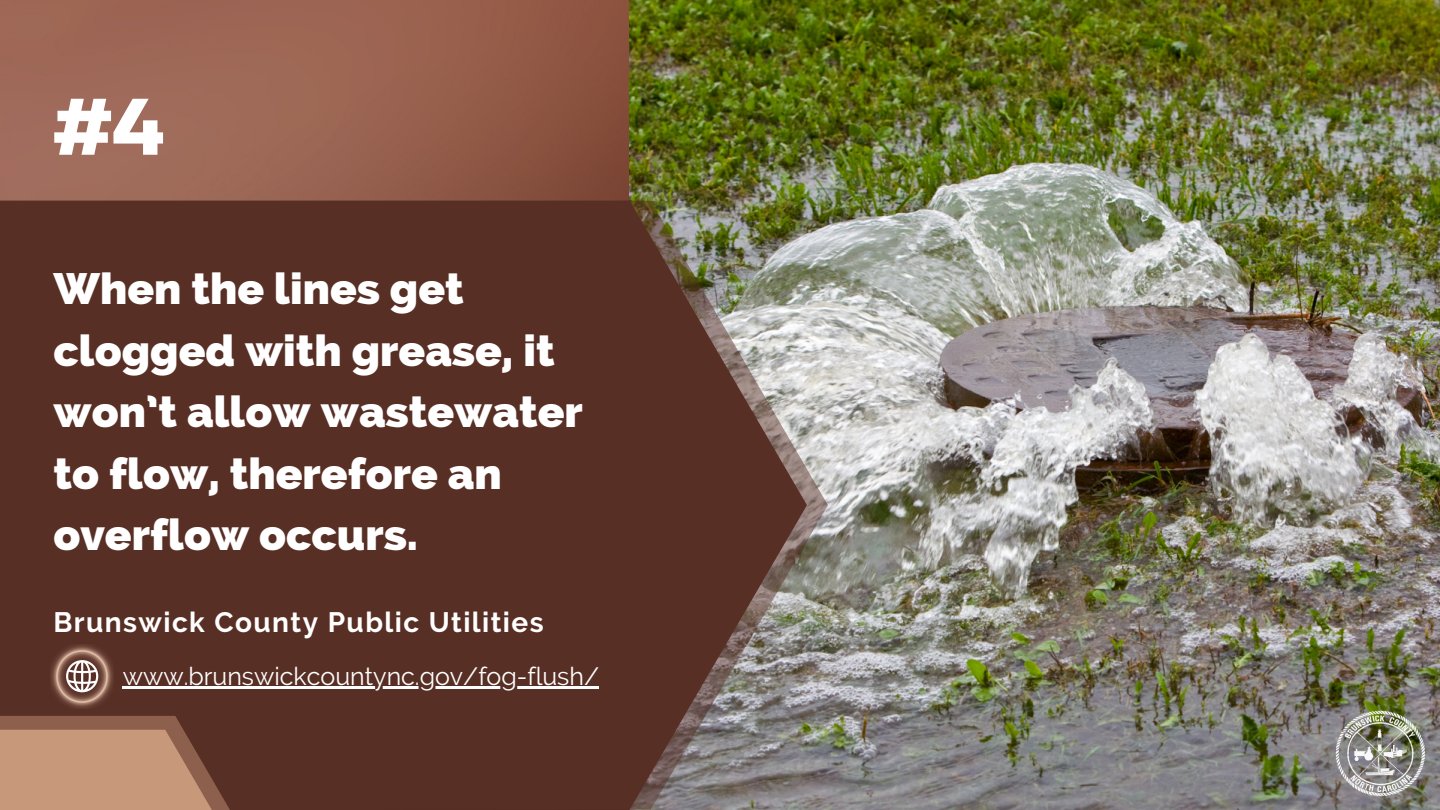
<style>
.page{position:relative;width:1440px;height:810px;background:#fff}
.page>*{position:absolute;margin:0;border:0;box-sizing:border-box;transform-origin:0 0}
.t1{font:80px "Russo One";color:#fff}
.t2{font:800 44px/61.5px "Raleway";color:#fff}
.t3{font:700 28px "Raleway";letter-spacing:.05em;color:#fff}
.t4{font:25px "Raleway";color:#fff}
</style>
<div class="page">
<img style="left:0;top:0;width:630px;height:201px">
<img style="left:630px;top:0;width:810px;height:810px">
<img style="left:807px;top:201px;width:21px;height:609px">
<svg style="left:0;top:201px;width:807px;height:609px;background:#5e392f"></svg>
<img style="left:1324px;top:707px;width:116px;height:93px">
<img style="left:51px;top:644px;width:63px;height:64px">
<hr style="left:123px;top:686px;width:476px;height:2px;background:#fff">
<svg style="left:0;top:716px;width:235px;height:94px;background:#af8066"></svg>
<h1 class="t1" style="left:53px;top:81px;width:112px">#4</h1>
<p class="t2" style="left:53px;top:258px;width:531px">When the lines get clogged with grease, it won’t allow wastewater to flow, therefore an overflow occurs.</p>
<p class="t3" style="left:53px;top:606px;width:492px">Brunswick County Public Utilities</p>
<p class="t4" style="left:123px;top:661px;width:478px">www.brunswickcountync.gov/fog-flush/</p>
</div>
